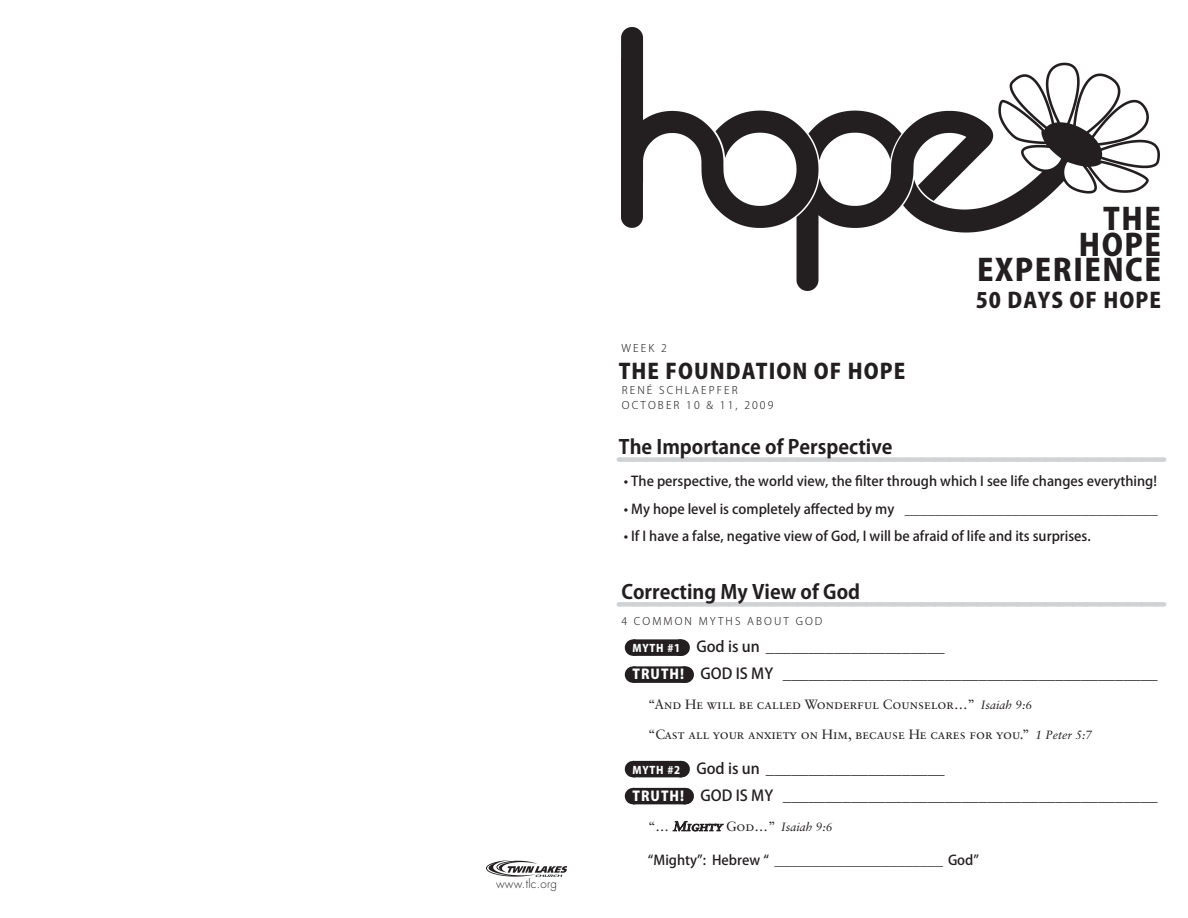
<style>
.page{position:relative;width:1188px;height:918px;background:#fff}
.page>*{position:absolute;margin:0;border:0;box-sizing:border-box;transform-origin:0 0}
.t1{font:800 30px/25.5px "Koz Go Pr 6 N";letter-spacing:.05em;color:#231f20;text-align:right}
.t2{font:800 21px "Koz Go Pr 6 N";letter-spacing:.05em;color:#231f20}
.t3{font:700 19.5px "Koz Go Std";color:#231f20}
.t4{font:500 15px/27px "Koz Go Pro";color:#231f20}
.t5{font:500 13.5px "Koz Go Pro";color:#231f20}
.t6{font:13.5px "Sabon Roman SC";color:#231f20}
.t7{font:italic 12px "Sabon";color:#231f20}
.t8{font:300 12px "Futura";letter-spacing:.025em;color:#231f20;scale:.95 1}
.t9{font:300 10.5px/15px "Koz Go Pro";letter-spacing:.2em;color:#231f20}
.s1{font-family:"Koz Go Pr 6 N";font-weight:800;font-size:10.5px;color:#fff}
.s2{font-family:"Koz Go Pr 6 N";font-weight:800;font-size:13.5px;color:#fff}
.s3{font-family:"Sabon";font-style:italic;font-size:12px}
.s4{font-family:"Sabon Roman SC";font-style:normal;font-size:13.5px}
.s5{font-family:"Sabon Roman SC";font-size:13.5px}
</style>
<div class="page">
<img style="left:486px;top:860px;width:81px;height:17px">
<div style="left:619px;top:457px;width:544px;height:5px;background:#d1d2d4"></div>
<svg style="left:634px;top:457px;width:520px;height:1px"></svg>
<div style="left:619px;top:602px;width:544px;height:5px;background:#d1d2d4"></div>
<svg style="left:633px;top:606px;width:521px;height:1px"></svg>
<div style="left:633px;top:639px;width:48px;height:17px;background:#231f20"></div>
<svg style="left:657px;top:639px;width:25px;height:17px"></svg>
<div style="left:633px;top:666px;width:52px;height:17px;background:#231f20"></div>
<svg style="left:659px;top:666px;width:27px;height:17px"></svg>
<div style="left:633px;top:761px;width:48px;height:16px;background:#231f20"></div>
<svg style="left:681px;top:761px;width:1px;height:16px"></svg>
<div style="left:633px;top:788px;width:52px;height:16px;background:#231f20"></div>
<svg style="left:685px;top:788px;width:1px;height:16px"></svg>
<svg style="left:673px;top:821px;width:50px;height:10px"></svg>
<img style="left:621px;top:27px;width:539px;height:263px">
<p class="t8" style="left:496px;top:876px;width:66px">www.tlc.org</p>
<h1 class="t1" style="left:977px;top:207px;width:185px">THE<br>HOPE<br>EXPERIENCE</h1>
<h2 class="t2" style="left:976px;top:289px;width:187px">50 DAYS OF HOPE</h2>
<p class="t9" style="left:622px;top:341px;width:47px">WEEK 2</p>
<h2 class="t2" style="left:619px;top:360px;width:288px">THE FOUNDATION OF HOPE</h2>
<p class="t9" style="left:622px;top:383px;width:153px">RENÉ SCHLAEPFER<br>OCTOBER 10 &amp; 11, 2009</p>
<h3 class="t3" style="left:619px;top:435px;width:275px">The Importance of Perspective</h3>
<p class="t5" style="left:624px;top:472px;width:535px">• The perspective, the world view, the filter through which I see life changes everything!</p>
<p class="t5" style="left:624px;top:500px;width:535px">• My hope level is completely affected by my _________________________________</p>
<p class="t5" style="left:624px;top:528px;width:468px">• If I have a false, negative view of God, I will be afraid of life and its surprises.</p>
<h3 class="t3" style="left:621px;top:579px;width:240px">Correcting My View of God</h3>
<p class="t9" style="left:621px;top:613px;width:203px">4 COMMON MYTHS ABOUT GOD</p>
<p class="t4" style="left:632px;top:634px;width:527px"><span class="s1">MYTH #1</span> God is un _____________________<br><span class="s2">TRUTH!</span> GOD IS MY ____________________________________________</p>
<p class="t6" style="left:648px;top:697px;width:386px">“And He will be called Wonderful Counselor…” <span class="s3">Isaiah 9:6</span></p>
<p class="t6" style="left:648px;top:727px;width:446px">“Cast all your anxiety on Him, because He cares for you.” <span class="s3">1 Peter 5:7</span></p>
<p class="t4" style="left:632px;top:756px;width:527px"><span class="s1">MYTH #2</span> God is un _____________________<br><span class="s2">TRUTH!</span> GOD IS MY ____________________________________________</p>
<p class="t7" style="left:648px;top:820px;width:186px"><span class="s4">“…</span> <span class="s5">Mighty</span> <span class="s4">God…”</span> Isaiah 9:6</p>
<p class="t5" style="left:648px;top:852px;width:333px">“Mighty”: Hebrew “ ______________________ God”</p>
</div>
